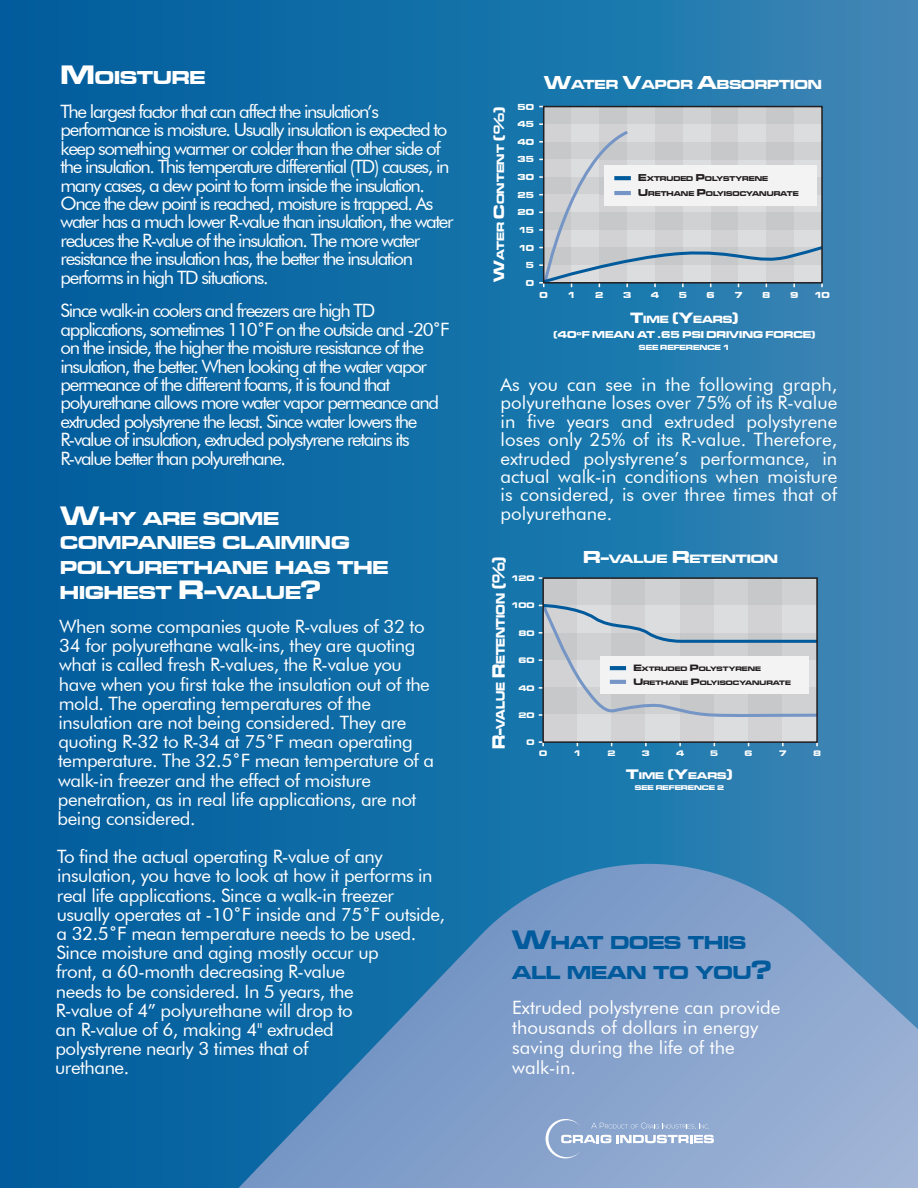
<style>
.page{position:relative;width:918px;height:1188px;background:#fff}
.page>*{position:absolute;margin:0;border:0;box-sizing:border-box;transform-origin:0 0}
.t1{font:19.35px/24.6px "Microgramma D Bold Exte";color:#fff}
.t2{font:19.35px/30px "Microgramma D Bold Exte";color:#005a9c}
.t3{font:18.45px/19.2px "Futura BT";letter-spacing:-.025em;color:#fff}
.t4{font:18.45px/18.5px "Futura BT";letter-spacing:-.075em;color:#fff}
.t5{font:18.45px/20px "Futura BT";color:#fff}
.t6{font:13.5px "Microgramma D Bold Exte";color:#fff}
.t7{font:12.9px "Microgramma D Bold Exte";color:#fff;scale:.84 1}
.t8{font:12.45px "Microgramma D Bold Exte";color:#fff;scale:1.08 1}
.t9{font:10.8px "Microgramma D Bold Exte";color:#fff}
.t10{font:10.35px "Microgramma D Bold Exte";color:#fff}
.t11{font:10.05px "Microgramma D Bold Exte";color:#fff;scale:1.08 1}
.t12{font:9px "Microgramma D Bold Exte";color:#fff}
.t13{font:8.4px "Microgramma D Bold Exte";color:#fff;scale:1.06 1}
.t14{font:7.8px "Microgramma D Bold Exte";color:#fff}
.t15{font:7.2px/14.9px "Microgramma D Bold Exte";color:#231f20}
.t16{font:7.2px "Microgramma D Bold Exte";color:#fff;scale:1.08 1}
.t17{font:6.6px/13.8px "Microgramma D Bold Exte";color:#231f20;scale:1.07 1}
.s1{font-size:27.6px}
.s2{font-size:15.45px}
.s3{font-size:19.35px}
.s4{font-size:10.35px}
.s5{font-size:17.85px}
.s6{font-size:18.45px}
.s7{font-size:9.6px}
.s8{font-size:14.25px}
</style>
<div class="page">
<div style="left:0;top:0;width:918px;height:1188px;background:linear-gradient(to right,#005b9c,#3787b6)"></div>
<svg style="left:238px;top:864px;width:680px;height:324px;background:#6492c0"></svg>
<div style="left:544px;top:107px;width:28px;height:17px;background:#c7c8c9"></div>
<div style="left:572px;top:107px;width:27px;height:17px;background:#cfd1d2"></div>
<div style="left:599px;top:107px;width:28px;height:17px;background:#c7c8c9"></div>
<div style="left:627px;top:107px;width:28px;height:17px;background:#cfd1d2"></div>
<div style="left:655px;top:107px;width:28px;height:17px;background:#c7c8c9"></div>
<div style="left:683px;top:107px;width:28px;height:17px;background:#cfd1d2"></div>
<div style="left:711px;top:107px;width:28px;height:17px;background:#c7c8c9"></div>
<div style="left:739px;top:107px;width:27px;height:17px;background:#cfd1d2"></div>
<div style="left:766px;top:107px;width:28px;height:17px;background:#c7c8c9"></div>
<div style="left:794px;top:107px;width:28px;height:17px;background:#cfd1d2"></div>
<svg style="left:539px;top:123px;width:286px;height:164px;background:#c3cad0"></svg>
<div style="left:543px;top:106px;width:280px;height:178px;border:2px solid #231f20"></div>
<div style="left:604px;top:166px;width:212px;height:40px;background:#f3f3f4"></div>
<svg style="left:614px;top:176px;width:17px;height:4px"></svg>
<hr style="left:614px;top:191px;width:17px;height:4px;background:#7495c6">
<div style="left:543px;top:715px;width:34px;height:27px;background:#d2d2d4"></div>
<div style="left:577px;top:715px;width:35px;height:27px;background:#dcddde"></div>
<div style="left:612px;top:715px;width:34px;height:27px;background:#d2d2d4"></div>
<div style="left:646px;top:715px;width:34px;height:27px;background:#dcddde"></div>
<div style="left:680px;top:715px;width:34px;height:27px;background:#d2d2d4"></div>
<div style="left:714px;top:715px;width:35px;height:27px;background:#dcddde"></div>
<div style="left:749px;top:715px;width:34px;height:27px;background:#d2d2d4"></div>
<div style="left:783px;top:715px;width:34px;height:27px;background:#dcddde"></div>
<div style="left:543px;top:578px;width:34px;height:27px;background:#c7c8c9"></div>
<div style="left:577px;top:578px;width:35px;height:27px;background:#cfd1d2"></div>
<div style="left:612px;top:578px;width:34px;height:27px;background:#c7c8c9"></div>
<div style="left:646px;top:578px;width:34px;height:27px;background:#cfd1d2"></div>
<div style="left:680px;top:578px;width:34px;height:27px;background:#c7c8c9"></div>
<div style="left:714px;top:578px;width:35px;height:27px;background:#cfd1d2"></div>
<div style="left:749px;top:578px;width:34px;height:27px;background:#c7c8c9"></div>
<div style="left:783px;top:578px;width:34px;height:27px;background:#cfd1d2"></div>
<svg style="left:539px;top:741px;width:5px;height:5px"></svg>
<svg style="left:539px;top:602px;width:281px;height:117px;background:#c1c8cf"></svg>
<div style="left:542px;top:577px;width:276px;height:166px;border:2px solid #231f20"></div>
<div style="left:600px;top:656px;width:208px;height:38px;background:#f3f3f4"></div>
<hr style="left:610px;top:666px;width:16px;height:4px;background:#005a9c">
<hr style="left:610px;top:680px;width:16px;height:4px;background:#7495c6">
<svg style="left:546px;top:1119px;width:168px;height:39px;background:#9eb4d5"></svg>
<p class="t1" style="left:61px;top:65px;width:146px"><span class="s1">M</span>OISTURE</p>
<p class="t4" style="left:61px;top:102px;width:395px">The largest factor that can affect the insulation’s performance is moisture. Usually insulation is expected to keep something warmer or colder than the other side of the insulation. This temperature differential (TD) causes, in many cases, a dew point to form inside the insulation.<br>Once the dew point is reached, moisture is trapped. As water has a much lower R-value than insulation, the water reduces the R-value of the insulation. The more water resistance the insulation has, the better the insulation performs in high TD situations.</p>
<p class="t4" style="left:61px;top:301px;width:391px">Since walk-in coolers and freezers are high TD applications, sometimes 110˚F on the outside and -20˚F on the inside, the higher the moisture resistance of the insulation, the better. When looking at the water vapor permeance of the different foams, it is found that polyurethane allows more water vapor permeance and extruded polystyrene the least. Since water lowers the R-value of insulation, extruded polystyrene retains its R-value better than polyurethane.</p>
<p class="t1" style="left:60px;top:506px;width:330px"><span class="s1">W</span>HY ARE SOME<br>COMPANIES CLAIMING<br>POLYURETHANE HAS THE<br>HIGHEST <span class="s1">R-</span>VALUE<span class="s1">?</span></p>
<p class="t3" style="left:58px;top:617px;width:378px">When some companies quote R-values of 32 to 34 for polyurethane walk-ins, they are quoting what is called fresh R-values, the R-value you have when you first take the insulation out of the mold. The operating temperatures of the insulation are not being considered. They are quoting R-32 to R-34 at 75˚F mean operating temperature. The 32.5˚F mean temperature of a walk-in freezer and the effect of moisture penetration, as in real life applications, are not being considered.</p>
<p class="t3" style="left:55px;top:847px;width:391px">To find the actual operating R-value of any insulation, you have to look at how it performs in real life applications. Since a walk-in freezer usually operates at -10˚F inside and 75˚F outside, a 32.5˚F mean temperature needs to be used.<br>Since moisture and aging mostly occur up<br>front, a 60-month decreasing R-value<br>needs to be considered. In 5 years, the<br>R-value of 4” polyurethane will drop to<br>an R-value of 6, making 4" extruded<br>polystyrene nearly 3 times that of<br>urethane.</p>
<p class="t9" style="left:493px;top:282px;width:176px;rotate:-90deg"><span class="s2">W</span>ATER <span class="s2">C</span>ONTENT <span class="s2">(%)</span></p>
<p class="t12" style="left:518px;top:101px;width:18px">50</p>
<p class="t12" style="left:518px;top:118px;width:18px">45</p>
<p class="t12" style="left:518px;top:136px;width:18px">40</p>
<p class="t12" style="left:518px;top:153px;width:18px">35</p>
<p class="t12" style="left:518px;top:171px;width:18px">30</p>
<p class="t12" style="left:518px;top:189px;width:18px">25</p>
<p class="t12" style="left:518px;top:206px;width:18px">20</p>
<p class="t12" style="left:519px;top:224px;width:17px">15</p>
<p class="t12" style="left:518px;top:241px;width:17px">10</p>
<p class="t12" style="left:526px;top:259px;width:10px">5</p>
<p class="t12" style="left:526px;top:277px;width:10px">0</p>
<p class="t6" style="left:544px;top:75px;width:279px"><span class="s3">W</span>ATER <span class="s3">V</span>APOR <span class="s3">A</span>BSORPTION</p>
<p class="t15" style="left:638px;top:171px;width:162px"><span class="s4">E</span>XTRUDED <span class="s4">P</span>OLYSTYRENE<br><span class="s4">U</span>RETHANE <span class="s4">P</span>OLYISOCYANURATE</p>
<p class="t12" style="left:540px;top:289px;width:10px">0</p>
<p class="t12" style="left:567px;top:289px;width:10px">1</p>
<p class="t12" style="left:595px;top:289px;width:10px">2</p>
<p class="t12" style="left:623px;top:289px;width:10px">3</p>
<p class="t12" style="left:651px;top:289px;width:10px">4</p>
<p class="t12" style="left:679px;top:289px;width:10px">5</p>
<p class="t12" style="left:707px;top:289px;width:10px">6</p>
<p class="t12" style="left:734px;top:289px;width:10px">7</p>
<p class="t12" style="left:762px;top:289px;width:10px">8</p>
<p class="t12" style="left:790px;top:289px;width:10px">9</p>
<p class="t12" style="left:814px;top:289px;width:17px">10</p>
<p class="t9" style="left:630px;top:312px;width:110px"><span class="s2">T</span>IME <span class="s2">(Y</span>EARS<span class="s2">)</span></p>
<p class="t10" style="left:553px;top:327px;width:263px">(40ºF MEAN AT .65 PSI DRIVING FORCE)</p>
<p class="t14" style="left:639px;top:342px;width:93px">SEE REFERENCE 1</p>
<p class="t3" style="left:501px;top:375px;width:338px;line-height:18.5px;text-align:justify">As you can see in the following graph, polyurethane loses over 75% of its R-value in five years and extruded polystyrene loses only 25% of its R-value. Therefore, extruded polystyrene’s performance, in actual walk-in conditions when moisture is considered, is over three times that of polyurethane.</p>
<p class="t8" style="left:583px;top:550px;width:182px"><span class="s5">R-</span>VALUE <span class="s5">R</span>ETENTION</p>
<p class="t7" style="left:492px;top:749px;width:231px;rotate:-90deg"><span class="s6">R-</span>VALUE <span class="s6">R</span>ETENTION <span class="s6">(%)</span></p>
<p class="t13" style="left:511px;top:572px;width:23px">120</p>
<p class="t13" style="left:511px;top:600px;width:23px">100</p>
<p class="t13" style="left:518px;top:627px;width:17px">80</p>
<p class="t13" style="left:518px;top:654px;width:17px">60</p>
<p class="t17" style="left:633px;top:662px;width:149px"><span class="s7">E</span>XTRUDED <span class="s7">P</span>OLYSTYRENE<br><span class="s7">U</span>RETHANE <span class="s7">P</span>OLYISOCYANURATE</p>
<p class="t13" style="left:518px;top:682px;width:17px">40</p>
<p class="t13" style="left:518px;top:709px;width:17px">20</p>
<p class="t13" style="left:526px;top:736px;width:9px">0</p>
<p class="t13" style="left:539px;top:748px;width:9px">0</p>
<p class="t13" style="left:573px;top:748px;width:9px">1</p>
<p class="t13" style="left:608px;top:748px;width:9px">2</p>
<p class="t13" style="left:642px;top:748px;width:9px">3</p>
<p class="t13" style="left:676px;top:748px;width:9px">4</p>
<p class="t13" style="left:710px;top:748px;width:9px">5</p>
<p class="t13" style="left:745px;top:748px;width:9px">6</p>
<p class="t13" style="left:779px;top:748px;width:9px">7</p>
<p class="t13" style="left:813px;top:748px;width:9px">8</p>
<p class="t11" style="left:626px;top:769px;width:100px"><span class="s8">T</span>IME <span class="s8">(Y</span>EARS<span class="s8">)</span></p>
<p class="t16" style="left:635px;top:783px;width:84px">SEE REFERENCE 2</p>
<p class="t2" style="left:512px;top:927px;width:260px"><span class="s1">W</span>HAT DOES THIS<br>ALL MEAN TO YOU<span class="s1">?</span></p>
<p class="t5" style="left:512px;top:998px;width:270px">Extruded polystyrene can provide thousands of dollars in energy saving during the life of the walk-in.</p>
</div>
